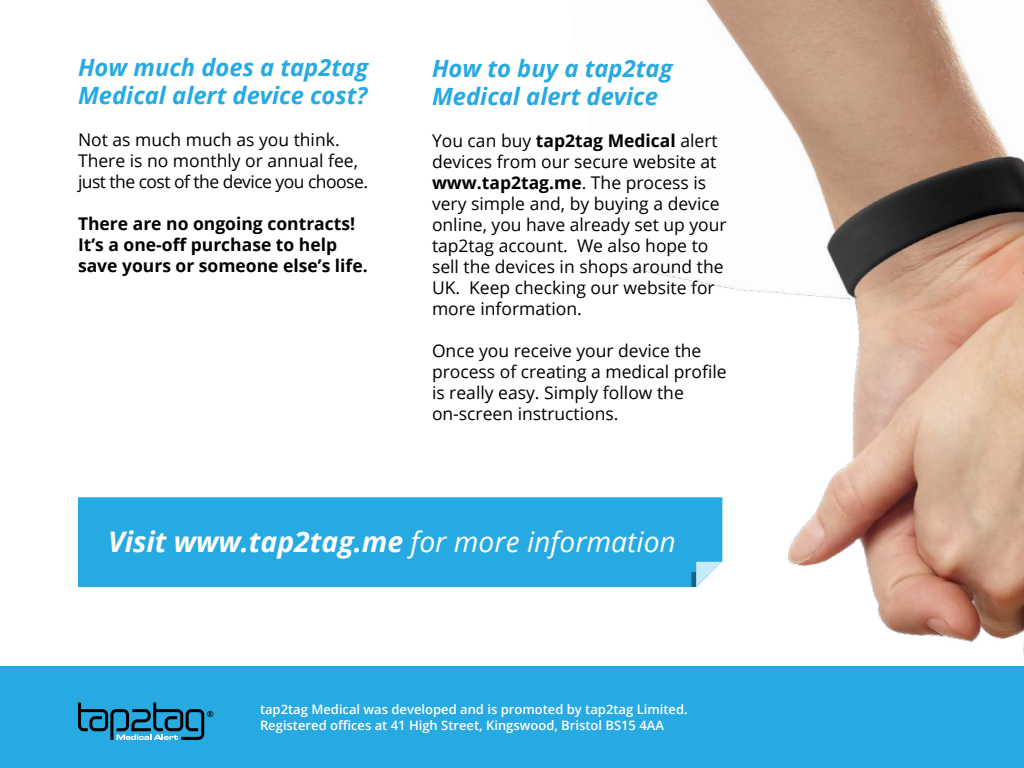
<style>
.page{position:relative;width:1024px;height:768px;background:#fff}
.page>*{position:absolute;margin:0;border:0;box-sizing:border-box;transform-origin:0 0}
.t1{font:italic 700 28.3px "Open Sans";color:#fff}
.t2{font:italic 700 23.8px/28.2px "Open Sans";color:#27aae1}
.t3{font:17.5px/21px "Open Sans";color:#000}
.t4{font:700 17.5px/21px "Open Sans";color:#000}
.t5{font:600 13px/15.6px "Open Sans";color:#fff}
.t6{font:600 8.4px "Open Sans";color:#000}
.s1{font-weight:700}
.s2{font-weight:400}
</style>
<div class="page">
<img style="left:568px;top:0;width:456px;height:667px">
<div style="left:0;top:667px;width:1024px;height:101px;background:#27aae1"></div>
<div style="left:78px;top:497px;width:644px;height:90px;background:#27aae1;border:2px solid #27aae1"></div>
<svg style="left:691px;top:560px;width:33px;height:29px"></svg>
<svg style="left:78px;top:703px;width:126px;height:37px"></svg>
<h2 class="t2" style="left:78px;top:53px;width:292px">How much does a tap2tag<br>Medical alert device cost?</h2>
<p class="t3" style="left:78px;top:129px;width:292px">Not as much much as you think.<br>There is no monthly or annual fee, just the cost of the device you choose.</p>
<p class="t4" style="left:78px;top:213px;width:291px">There are no ongoing contracts!<br>It’s a one-off purchase to help save yours or someone else’s life.</p>
<h2 class="t2" style="left:432px;top:54px;width:242px">How to buy a tap2tag<br>Medical alert device</h2>
<p class="t3" style="left:432px;top:130px;width:296px">You can buy <span class="s1">tap2tag Medical</span> alert devices from our secure website at <span class="s1">www.tap2tag.me</span>. The process is very simple and, by buying a device online, you have already set up your tap2tag account. We also hope to sell the devices in shops around the<br>UK. Keep checking our website for more information.</p>
<p class="t3" style="left:432px;top:340px;width:296px">Once you receive your device the process of creating a medical profile is really easy. Simply follow the on-screen instructions.</p>
<h1 class="t1" style="left:108px;top:521px;width:569px">Visit www.tap2tag.me <span class="s2">for more information</span></h1>
<p class="t6" style="left:207px;top:708px;width:8px">®</p>
<p class="t5" style="left:260px;top:702px;width:429px">tap2tag Medical was developed and is promoted by tap2tag Limited.<br>Registered offices at 41 High Street, Kingswood, Bristol BS15 4AA</p>
</div>
